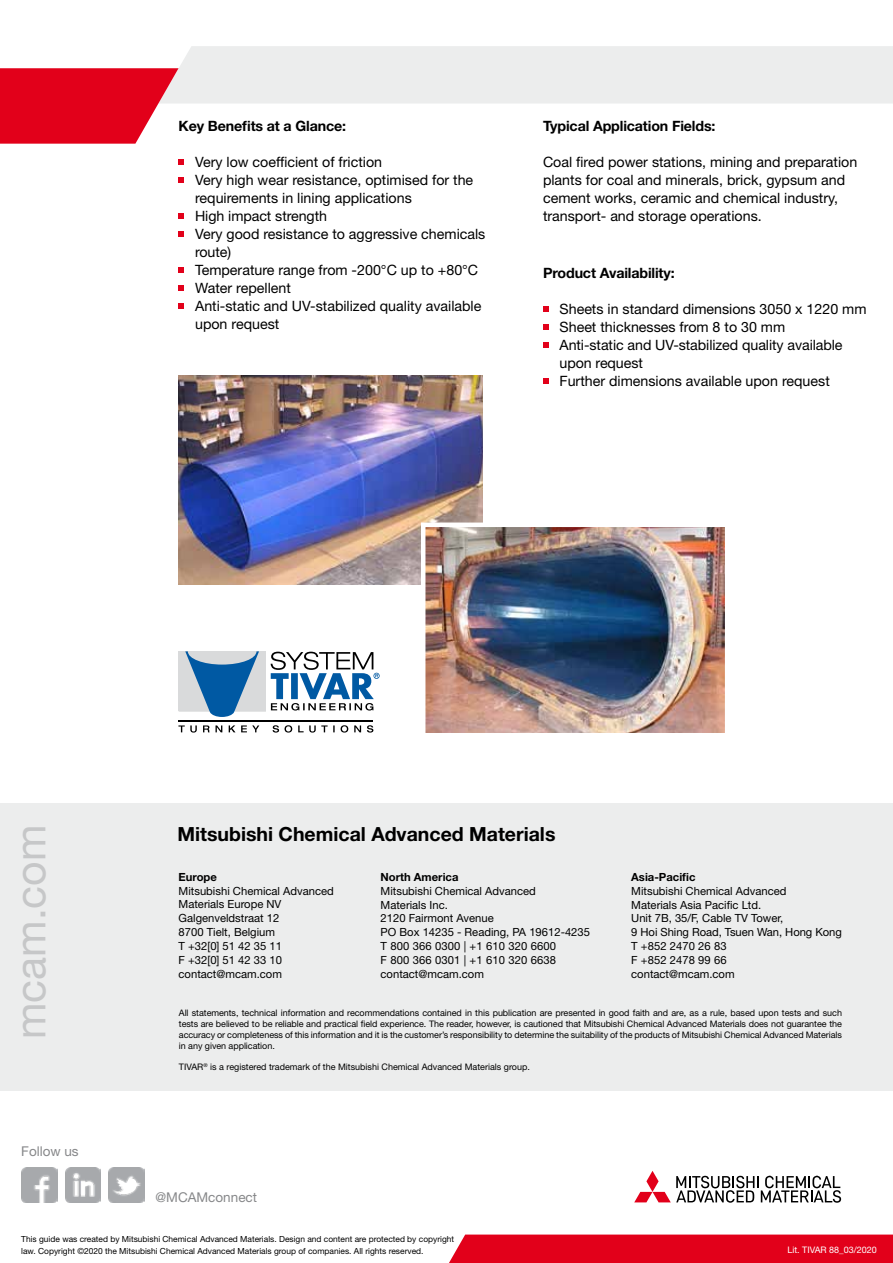
<style>
.page{position:relative;width:893px;height:1263px;background:#fff}
.page>*{position:absolute;margin:0;border:0;box-sizing:border-box;transform-origin:0 0}
.t1{font:42.75px "Helvetica Neue LT Std";color:#c6c7c8}
.t2{font:700 19.5px "Helvetica Neue LT Std";color:#000}
.t3{font:14.25px/18px "Helvetica Neue LT Std";color:#000}
.t4{font:700 14.25px "Helvetica Neue LT Std";letter-spacing:-.01em;color:#000}
.t5{font:13.5px "Helvetica Neue LT Std";color:#87888a}
.t6{font:11.25px/13.8px "Helvetica Neue LT Std";color:#000}
.t7{font:700 11.25px "Helvetica Neue LT Std";color:#000}
.t8{font:9px/10.8px "Helvetica Neue LT Std";color:#000;text-align:justify}
.t9{font:9px "Helvetica Neue LT Std";color:#fff}
.t10{font:8.4px/11.4px "Helvetica Neue LT Std";color:#000}
</style>
<div class="page">
<div style="left:449px;top:1234px;width:444px;height:29px;background:#e2001a"></div>
<svg style="left:0;top:46px;width:893px;height:98px"></svg>
<svg style="left:634px;top:1171px;width:207px;height:32px"></svg>
<svg style="left:179px;top:159px;width:5px;height:6px"></svg>
<svg style="left:179px;top:177px;width:5px;height:6px"></svg>
<svg style="left:179px;top:213px;width:5px;height:6px"></svg>
<svg style="left:179px;top:231px;width:5px;height:6px"></svg>
<svg style="left:179px;top:267px;width:5px;height:6px"></svg>
<svg style="left:179px;top:285px;width:5px;height:6px"></svg>
<svg style="left:179px;top:303px;width:5px;height:6px"></svg>
<svg style="left:543px;top:306px;width:6px;height:5px"></svg>
<svg style="left:543px;top:324px;width:6px;height:5px"></svg>
<svg style="left:543px;top:342px;width:6px;height:5px"></svg>
<svg style="left:543px;top:378px;width:6px;height:5px"></svg>
<img style="left:22px;top:1167px;width:35px;height:36px">
<img style="left:65px;top:1167px;width:36px;height:36px">
<img style="left:109px;top:1167px;width:35px;height:36px">
<img style="left:179px;top:375px;width:304px;height:210px">
<img style="left:426px;top:527px;width:298px;height:205px">
<div style="left:421px;top:522px;width:308px;height:215px;border:4px solid #fff"></div>
<svg style="left:178px;top:725px;width:195px;height:7px"></svg>
<svg style="left:179px;top:651px;width:201px;height:66px"></svg>
<hr style="left:179px;top:720px;width:194px;height:2px;background:#000">
<div style="left:0;top:803px;width:893px;height:288px;background:#eceded"></div>
<p class="t4" style="left:179px;top:117px;width:169px">Key Benefits at a Glance:</p>
<p class="t3" style="left:195px;top:153px;width:292px">Very low coefficient of friction<br>Very high wear resistance, optimised for the requirements in lining applications<br>High impact strength<br>Very good resistance to aggressive chemicals route)<br>Temperature range from -200°C up to +80°C<br>Water repellent<br>Anti-static and UV-stabilized quality available upon request</p>
<p class="t4" style="left:543px;top:117px;width:174px">Typical Application Fields:</p>
<p class="t3" style="left:543px;top:153px;width:316px">Coal fired power stations, mining and preparation plants for coal and minerals, brick, gypsum and cement works, ceramic and chemical industry, transport- and storage operations.</p>
<p class="t4" style="left:543px;top:264px;width:133px">Product Availability:</p>
<p class="t3" style="left:559px;top:300px;width:309px">Sheets in standard dimensions 3050 x 1220 mm Sheet thicknesses from 8 to 30 mm<br>Anti-static and UV-stabilized quality available upon request<br>Further dimensions available upon request</p>
<h1 class="t1" style="left:5px;top:1039px;width:216px;rotate:-90deg">mcam.com</h1>
<p class="t5" style="left:21px;top:1143px;width:59px">Follow us</p>
<h2 class="t2" style="left:178px;top:822px;width:379px">Mitsubishi Chemical Advanced Materials</h2>
<p class="t7" style="left:179px;top:870px;width:40px">Europe</p>
<p class="t6" style="left:179px;top:884px;width:157px">Mitsubishi Chemical Advanced<br>Materials Europe NV<br>Galgenveldstraat 12<br>8700 Tielt, Belgium<br>T +32[0] 51 42 35 11<br>F +32[0] 51 42 33 10 contact@mcam.com</p>
<p class="t7" style="left:381px;top:870px;width:79px">North America</p>
<p class="t6" style="left:381px;top:884px;width:211px">Mitsubishi Chemical Advanced<br>Materials Inc.<br>2120 Fairmont Avenue<br>PO Box 14235 - Reading, PA 19612-4235<br>T 800 366 0300 | +1 610 320 6600<br>F 800 366 0301 | +1 610 320 6638 contact@mcam.com</p>
<p class="t7" style="left:631px;top:870px;width:66px">Asia-Pacific</p>
<p class="t6" style="left:631px;top:884px;width:212px">Mitsubishi Chemical Advanced<br>Materials Asia Pacific Ltd.<br>Unit 7B, 35/F, Cable TV Tower,<br>9 Hoi Shing Road, Tsuen Wan, Hong Kong<br>T +852 2470 26 83<br>F +852 2478 99 66<br>contact@mcam.com</p>
<p class="t8" style="left:179px;top:1007px;width:665px">All statements, technical information and recommendations contained in this publication are presented in good faith and are, as a rule, based upon tests and such tests are believed to be reliable and practical field experience. The reader, however, is cautioned that Mitsubishi Chemical Advanced Materials does not guarantee the accuracy or completeness of this information and it is the customer’s responsibility to determine the suitability of the products of Mitsubishi Chemical Advanced Materials in any given application.</p>
<p class="t8" style="left:179px;top:1061px;width:353px">TIVAR<sup>®</sup> is a registered trademark of the Mitsubishi Chemical Advanced Materials group.</p>
<p class="t5" style="left:155px;top:1189px;width:103px">@MCAMconnect</p>
<p class="t10" style="left:21px;top:1233px;width:434px">This guide was created by Mitsubishi Chemical Advanced Materials. Design and content are protected by copyright law. Copyright ©2020 the Mitsubishi Chemical Advanced Materials group of companies. All rights reserved.</p>
<p class="t9" style="left:787px;top:1245px;width:91px">Lit. TIVAR 88_03/2020</p>
</div>
